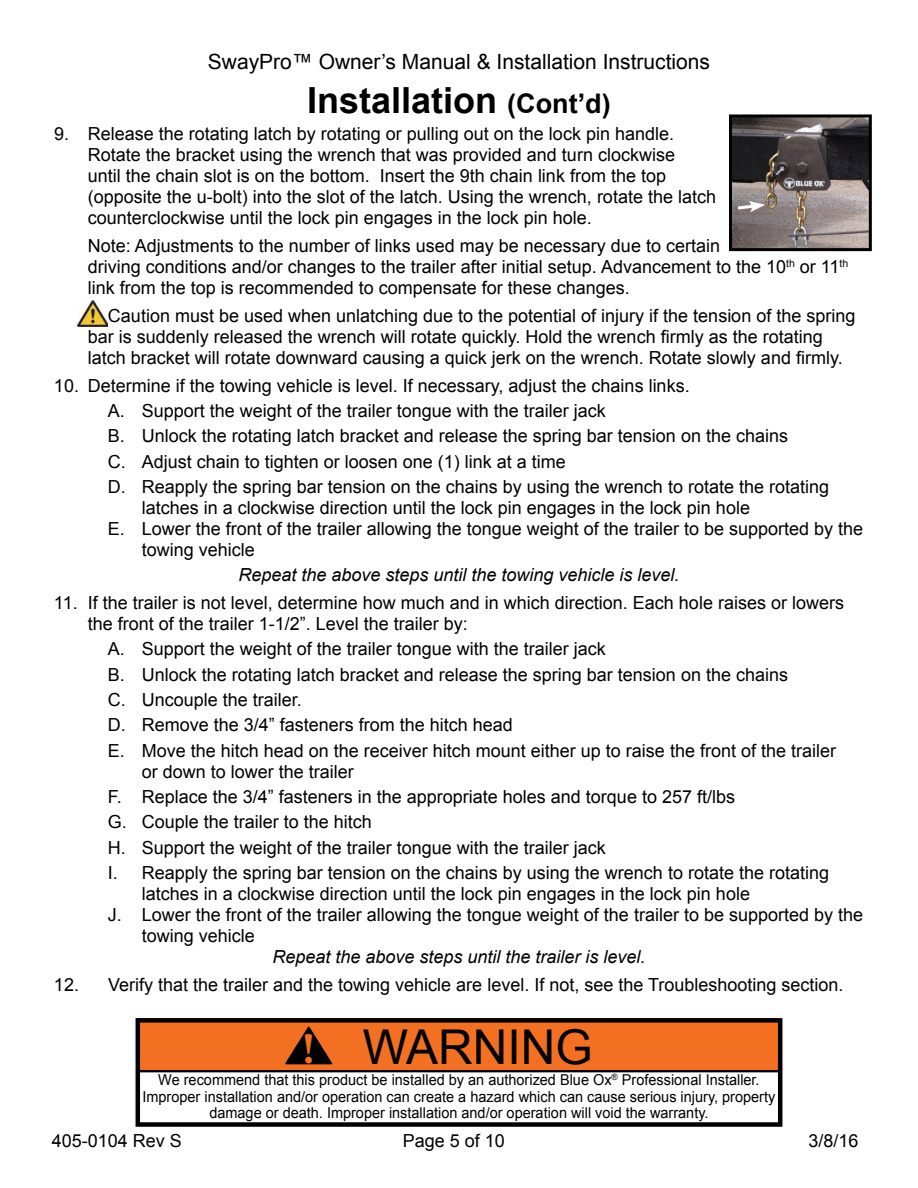
<style>
.page{position:relative;width:918px;height:1188px;background:#fff}
.page>*{position:absolute;margin:0;border:0;box-sizing:border-box;transform-origin:0 0}
.t1{font:48px "Arial";color:#000}
.t2{font:700 36px "Arial";color:#000}
.t3{font:21px "Arial";color:#000}
.t4{font:18px/25.3px "Arial";color:#000}
.t5{font:italic 18px "Arial";color:#000}
.t6{font:15px/16.5px "Arial";color:#000;text-align:center}
.s1{font-size:27px}
.s2{font-family:"Minion Pro";font-weight:700;font-size:43.5px;color:#f36f21}
</style>
<div class="page">
<img style="left:78px;top:300px;width:30px;height:26px">
<hr style="left:138px;top:1068px;width:640px;height:4px;background:#000">
<div style="left:138px;top:1018px;width:640px;height:52px;background:#f36f21"></div>
<svg style="left:285px;top:1026px;width:48px;height:38px"></svg>
<div style="left:136px;top:1018px;width:646px;height:109px;border:4px solid #000"></div>
<img style="left:733px;top:118px;width:135px;height:129px">
<div style="left:729px;top:114px;width:143px;height:137px;border:3px solid #000"></div>
<svg style="left:735px;top:201px;width:30px;height:11px"></svg>
<p class="t3" style="left:208px;top:48px;width:504px">SwayPro™ Owner’s Manual &amp; Installation Instructions</p>
<h2 class="t2" style="left:307px;top:76px;width:305px">Installation <span class="s1">(Cont’d)</span></h2>
<p class="t4" style="left:88px;top:124px;width:630px;line-height:21px;text-indent:-34px">9. Release the rotating latch by rotating or pulling out on the lock pin handle.<br>Rotate the bracket using the wrench that was provided and turn clockwise<br>until the chain slot is on the bottom. Insert the 9th chain link from the top (opposite the u-bolt) into the slot of the latch. Using the wrench, rotate the latch counterclockwise until the lock pin engages in the lock pin hole.</p>
<p class="t4" style="left:88px;top:236px;width:762px;line-height:21px">Note: Adjustments to the number of links used may be necessary due to certain<br>driving conditions and/or changes to the trailer after initial setup. Advancement to the 10<sup>th</sup> or 11<sup>th </sup>link from the top is recommended to compensate for these changes.</p>
<p class="t4" style="left:88px;top:305px;width:769px;line-height:21px;text-indent:20px">Caution must be used when unlatching due to the potential of injury if the tension of the spring bar is suddenly released the wrench will rotate quickly. Hold the wrench firmly as the rotating latch bracket will rotate downward causing a quick jerk on the wrench. Rotate slowly and firmly.</p>
<p class="t4" style="left:108px;top:373px;width:723px;text-indent:-54px">10. Determine if the towing vehicle is level. If necessary, adjust the chains links.<br>A. Support the weight of the trailer tongue with the trailer jack<br>B. Unlock the rotating latch bracket and release the spring bar tension on the chains<br>C. Adjust chain to tighten or loosen one (1) link at a time<br>D. Reapply the spring bar tension on the chains by using the wrench to rotate the rotating</p>
<p class="t4" style="left:142px;top:495px;width:610px">latches in a clockwise direction until the lock pin engages in the lock pin hole</p>
<p class="t4" style="left:108px;top:516px;width:757px">E. Lower the front of the trailer allowing the tongue weight of the trailer to be supported by the</p>
<p class="t4" style="left:142px;top:537px;width:115px">towing vehicle</p>
<p class="t5" style="left:238px;top:563px;width:443px">Repeat the above steps until the towing vehicle is level.</p>
<p class="t4" style="left:88px;top:592px;width:758px;line-height:21px;text-indent:-34px">11. If the trailer is not level, determine how much and in which direction. Each hole raises or lowers the front of the trailer 1-1/2”. Level the trailer by:</p>
<p class="t4" style="left:108px;top:637px;width:730px">A. Support the weight of the trailer tongue with the trailer jack<br>B. Unlock the rotating latch bracket and release the spring bar tension on the chains<br>C. Uncouple the trailer.<br>D. Remove the 3/4” fasteners from the hitch head<br>E. Move the hitch head on the receiver hitch mount either up to raise the front of the trailer</p>
<p class="t4" style="left:108px;top:759px;width:723px;text-indent:34px">or down to lower the trailer<br>F. Replace the 3/4” fasteners in the appropriate holes and torque to 257 ft/lbs<br>G. Couple the trailer to the hitch<br>H. Support the weight of the trailer tongue with the trailer jack<br>I. Reapply the spring bar tension on the chains by using the wrench to rotate the rotating</p>
<p class="t4" style="left:142px;top:881px;width:610px">latches in a clockwise direction until the lock pin engages in the lock pin hole</p>
<p class="t4" style="left:108px;top:902px;width:757px">J. Lower the front of the trailer allowing the tongue weight of the trailer to be supported by the</p>
<p class="t4" style="left:142px;top:923px;width:115px">towing vehicle</p>
<p class="t5" style="left:272px;top:945px;width:375px">Repeat the above steps until the trailer is level.</p>
<p class="t4" style="left:54px;top:972px;width:791px">12. Verify that the trailer and the towing vehicle are level. If not, see the Troubleshooting section.</p>
<h1 class="t1" style="left:303px;top:1015px;width:292px"><span class="s2">!</span> WARNING</h1>
<p class="t6" style="left:142px;top:1072px;width:634px">We recommend that this product be installed by an authorized Blue Ox<sup>®</sup> Professional Installer.<br>Improper installation and/or operation can create a hazard which can cause serious injury, property damage or death. Improper installation and/or operation will void the warranty.</p>
<p class="t4" style="left:52px;top:1128px;width:132px">405-0104 Rev S</p>
<p class="t4" style="left:403px;top:1128px;width:104px">Page 5 of 10</p>
<p class="t4" style="left:808px;top:1128px;width:52px">3/8/16</p>
</div>
